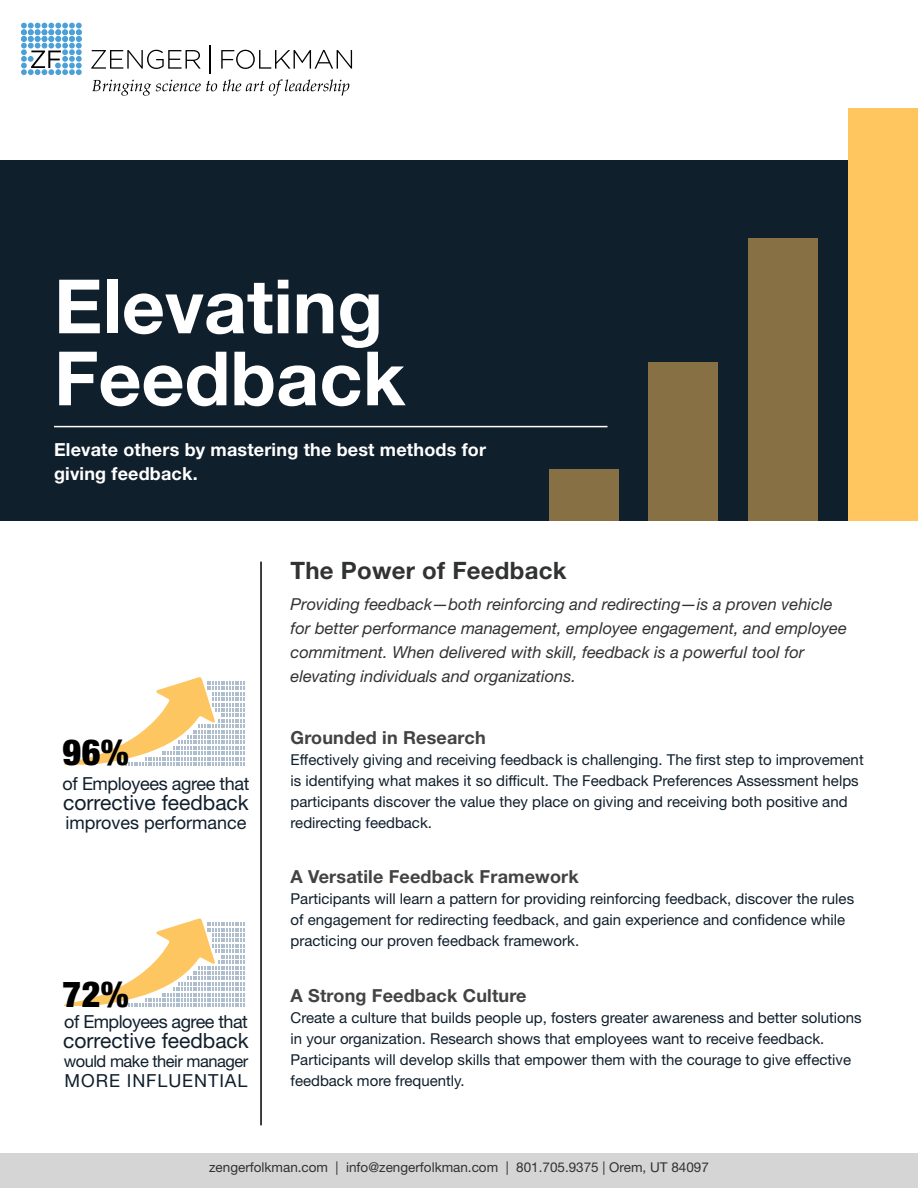
<style>
.page{position:relative;width:918px;height:1188px;background:#fff}
.page>*{position:absolute;margin:0;border:0;box-sizing:border-box;transform-origin:0 0}
.t1{font:700 75px/72px "Helvetica Neue LT Std";color:#fff}
.t2{font:900 condensed 36px "Helvetica Neue LT Std";color:#000}
.t3{font:700 24px "Helvetica Neue LT Std";letter-spacing:.01em;color:#313232}
.t4{font:21px "Helvetica Neue LT Std";color:#101f2c}
.t5{font:700 18px "Helvetica Neue LT Std";letter-spacing:.01em;color:#434244}
.t6{font:700 18px/24px "Helvetica Neue LT Std";letter-spacing:.01em;color:#fff}
.t7{font:18px "Helvetica Neue LT Std";letter-spacing:-.02em;color:#101f2c}
.t8{font:18px "Helvetica Neue LT Std";color:#101f2c}
.t9{font:18px "Helvetica Neue LT Std";letter-spacing:.05em;color:#101f2c}
.t10{font:italic 16.5px/24px "Helvetica Neue LT Std";color:#313232}
.t11{font:16.5px "Helvetica Neue LT Std";letter-spacing:-.03em;color:#101f2c}
.t12{font:15px/21px "Helvetica Neue LT Std";color:#101f2c}
.t13{font:13.5px "Helvetica Neue LT Std";color:#313232}
</style>
<div class="page">
<div style="left:0;top:160px;width:918px;height:361px;background:#101f2c"></div>
<div style="left:0;top:1153px;width:918px;height:35px;background:#d5d5d5"></div>
<svg style="left:21px;top:23px;width:61px;height:52px"></svg>
<svg style="left:91px;top:50px;width:110px;height:19px"></svg>
<svg style="left:221px;top:50px;width:131px;height:19px"></svg>
<svg style="left:209px;top:45px;width:1px;height:28px"></svg>
<svg style="left:92px;top:80px;width:125px;height:16px"></svg>
<svg style="left:223px;top:79px;width:126px;height:17px"></svg>
<div style="left:848px;top:108px;width:70px;height:413px;background:#ffc55e"></div>
<div style="left:748px;top:238px;width:70px;height:283px;background:#877144"></div>
<div style="left:648px;top:363px;width:69px;height:158px;background:#877144"></div>
<div style="left:549px;top:469px;width:70px;height:52px;background:#877144"></div>
<hr style="left:54px;top:426px;width:554px;height:1px;background:#fff">
<hr style="left:260px;top:562px;width:2px;height:563px;background:#000">
<svg style="left:64px;top:677px;width:181px;height:89px"></svg>
<svg style="left:64px;top:918px;width:181px;height:89px"></svg>
<h1 class="t1" style="left:54px;top:269px;width:353px">Elevating<br>Feedback</h1>
<p class="t6" style="left:54px;top:437px;width:434px">Elevate others by mastering the best methods for giving feedback.</p>
<h2 class="t2" style="left:63px;top:730px;width:68px">96%</h2>
<p class="t7" style="left:63px;top:773px;width:188px">of Employees agree that</p>
<h3 class="t4" style="left:63px;top:790px;width:187px">corrective feedback</h3>
<p class="t8" style="left:66px;top:812px;width:183px">improves performance</p>
<h2 class="t2" style="left:63px;top:972px;width:68px">72%</h2>
<p class="t7" style="left:64px;top:1011px;width:185px">of Employees agree that</p>
<h3 class="t4" style="left:63px;top:1028px;width:187px">corrective feedback</h3>
<p class="t11" style="left:64px;top:1052px;width:186px">would make their manager</p>
<p class="t9" style="left:65px;top:1070px;width:184px">MORE INFLUENTIAL</p>
<h3 class="t3" style="left:291px;top:556px;width:277px">The Power of Feedback</h3>
<p class="t10" style="left:291px;top:592px;width:558px">Providing feedback—both reinforcing and redirecting—is a proven vehicle for better performance management, employee engagement, and employee commitment. When delivered with skill, feedback is a powerful tool for elevating individuals and organizations.</p>
<p class="t5" style="left:291px;top:726px;width:197px">Grounded in Research</p>
<p class="t12" style="left:291px;top:749px;width:575px">Effectively giving and receiving feedback is challenging. The first step to improvement is identifying what makes it so difficult. The Feedback Preferences Assessment helps participants discover the value they place on giving and receiving both positive and redirecting feedback.</p>
<p class="t5" style="left:291px;top:866px;width:290px">A Versatile Feedback Framework</p>
<p class="t12" style="left:291px;top:888px;width:565px">Participants will learn a pattern for providing reinforcing feedback, discover the rules of engagement for redirecting feedback, and gain experience and confidence while practicing our proven feedback framework.</p>
<p class="t5" style="left:291px;top:984px;width:238px">A Strong Feedback Culture</p>
<p class="t12" style="left:291px;top:1006px;width:573px">Create a culture that builds people up, fosters greater awareness and better solutions in your organization. Research shows that employees want to receive feedback.<br>Participants will develop skills that empower them with the courage to give effective feedback more frequently.</p>
<p class="t13" style="left:209px;top:1159px;width:501px">zengerfolkman.com | info@zengerfolkman.com | 801.705.9375 | Orem, UT 84097</p>
</div>
